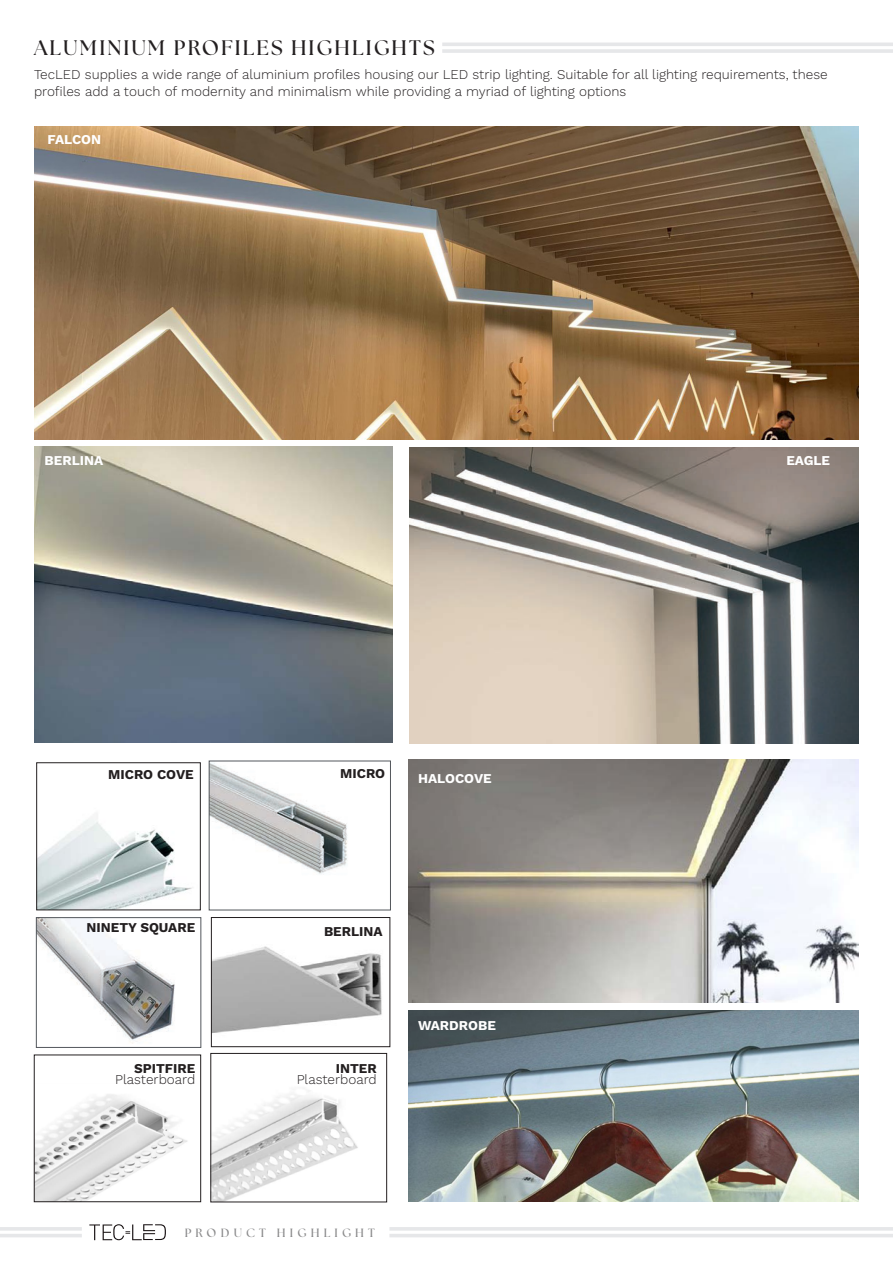
<style>
.page{position:relative;width:893px;height:1263px;background:#fff}
.page>*{position:absolute;margin:0;border:0;box-sizing:border-box;transform-origin:0 0}
.t1{font:700 21px "The Seasons";letter-spacing:.1em;color:#231f20}
.t2{font:300 13.5px/16.5px "Work Sans";color:#231f20}
.t3{font:700 13.5px "Work Sans";color:#231f20}
.t4{font:700 13.5px "Work Sans";color:#fff}
.t5{font:700 12px "The Seasons";letter-spacing:.35em;color:#8b8b8c}
.s1{font-weight:700}
</style>
<div class="page">
<img style="left:35px;top:447px;width:357px;height:295px">
<img style="left:213px;top:946px;width:169px;height:87px">
<div style="left:211px;top:917px;width:179px;height:130px;border:1px solid #231f20"></div>
<img style="left:38px;top:819px;width:154px;height:89px">
<div style="left:36px;top:762px;width:165px;height:148px;border:1px solid #231f20"></div>
<img style="left:211px;top:763px;width:136px;height:111px">
<div style="left:209px;top:761px;width:182px;height:149px;border:1px solid #53575c"></div>
<img style="left:38px;top:919px;width:137px;height:125px">
<div style="left:36px;top:917px;width:165px;height:131px;border:1px solid #53575c"></div>
<img style="left:410px;top:447px;width:449px;height:296px">
<img style="left:408px;top:760px;width:451px;height:243px">
<img style="left:408px;top:1011px;width:451px;height:191px">
<img style="left:36px;top:1094px;width:151px;height:106px">
<div style="left:34px;top:1055px;width:167px;height:147px;border:1px solid #231f20"></div>
<img style="left:212px;top:1090px;width:146px;height:110px">
<div style="left:210px;top:1053px;width:177px;height:149px;border:1px solid #231f20"></div>
<img style="left:34px;top:126px;width:825px;height:313px">
<hr style="left:442px;top:43px;width:451px;height:3px;background:#e6e7e9">
<hr style="left:442px;top:49px;width:451px;height:4px;background:#e6e7e9">
<hr style="left:0;top:1227px;width:82px;height:4px;background:#e6e7e9">
<hr style="left:0;top:1234px;width:82px;height:3px;background:#e6e7e9">
<svg style="left:89px;top:1224px;width:77px;height:16px"></svg>
<hr style="left:389px;top:1227px;width:504px;height:4px;background:#e6e7e9">
<hr style="left:389px;top:1234px;width:504px;height:3px;background:#e6e7e9">
<p class="t1" style="left:34px;top:34px;width:402px">ALUMINIUM PROFILES HIGHLIGHTS</p>
<p class="t2" style="left:34px;top:67px;width:795px">TecLED supplies a wide range of aluminium profiles housing our LED strip lighting. Suitable for all lighting requirements, these profiles add a touch of modernity and minimalism while providing a myriad of lighting options</p>
<p class="t4" style="left:48px;top:132px;width:55px">FALCON</p>
<p class="t4" style="left:45px;top:452px;width:60px">BERLINA</p>
<p class="t3" style="left:108px;top:767px;width:87px">MICRO COVE</p>
<p class="t3" style="left:340px;top:766px;width:46px">MICRO</p>
<p class="t4" style="left:418px;top:770px;width:75px">HALOCOVE</p>
<p class="t3" style="left:87px;top:920px;width:110px">NINETY SQUARE</p>
<p class="t3" style="left:324px;top:923px;width:60px">BERLINA</p>
<p class="t3" style="left:134px;top:1061px;width:63px">SPITFIRE</p>
<p class="t2" style="left:115px;top:1071px;width:82px">Plasterboard</p>
<p class="t2" style="left:297px;top:1064px;width:82px;line-height:10.5px;text-align:right"><span class="s1">INTER<br></span>Plasterboard</p>
<p class="t4" style="left:418px;top:1018px;width:79px">WARDROBE</p>
<p class="t5" style="left:185px;top:1224px;width:192px">PRODUCT HIGHLIGHT</p>
<p class="t4" style="left:786px;top:452px;width:45px">EAGLE</p>
</div>
